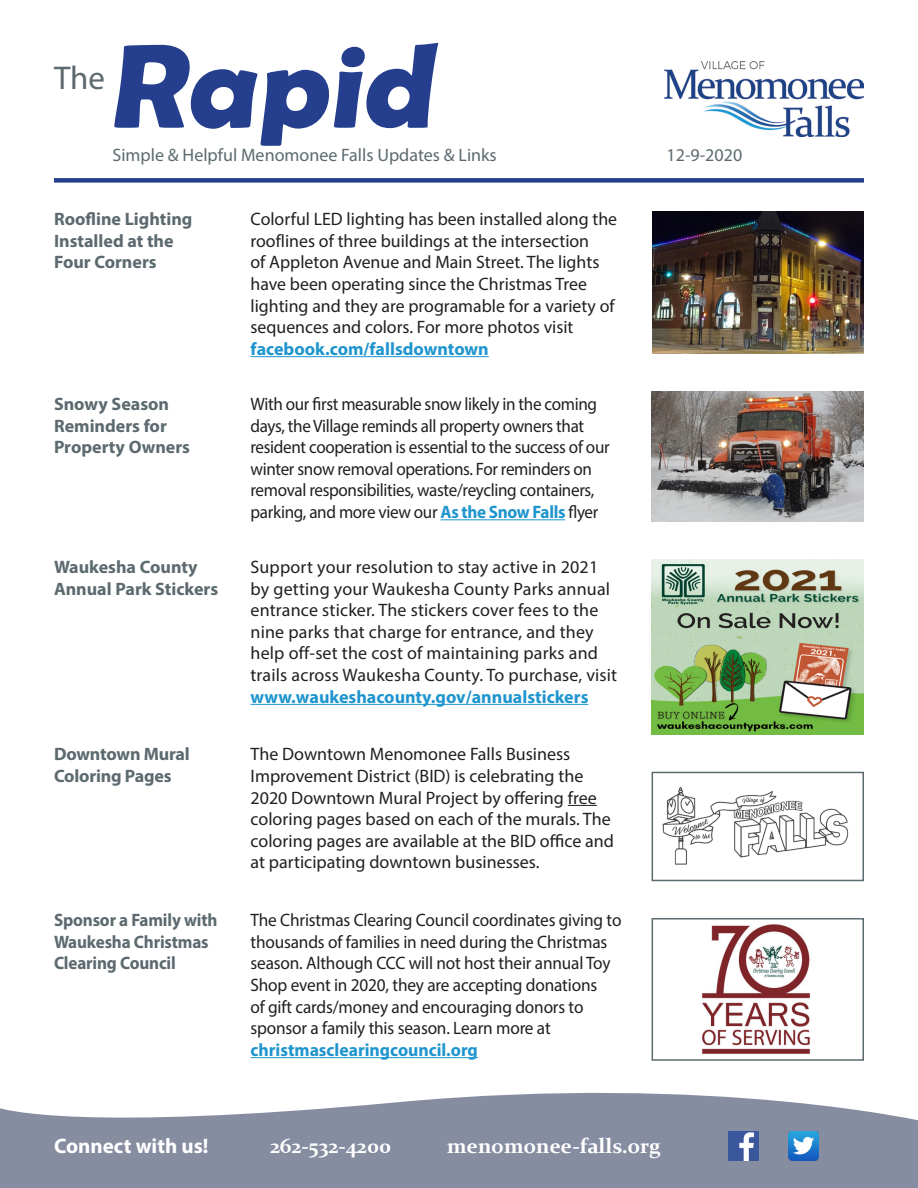
<style>
.page{position:relative;width:918px;height:1188px;background:#fff}
.page>*{position:absolute;margin:0;border:0;box-sizing:border-box;transform-origin:0 0}
.t1{font:700 120px "Berlin Sans FB Demi";color:#253f8e}
.t2{font:33px "Myriad Pro";color:#5c696e}
.t3{font:700 21px "Constantia";color:#fff}
.t4{font:700 21px "Myriad Pro";color:#fff}
.t5{font:18px/21.6px "Myriad Pro";color:#231f20}
.t6{font:18px/21.6px "Myriad Pro";letter-spacing:-.02em;color:#231f20;scale:.95 1}
.t7{font:18px/21.6px "Myriad Pro";color:#231f20;scale:.96 1}
.t8{font:700 18px "Myriad Pro";letter-spacing:-.005em;color:#5c6a6f}
.t9{font:700 18px "Myriad Pro";color:#1f95ce}
.t10{font:18px "Myriad Pro";color:#5c6a6f}
.t11{font:700 18px "Myriad Pro";letter-spacing:-.005em;color:#5c6a6f;scale:.95 1}
.s1{font-weight:700;color:#1f95ce}
</style>
<div class="page">
<img style="left:652px;top:391px;width:212px;height:130px">
<img style="left:665px;top:62px;width:199px;height:74px">
<div style="left:54px;top:178px;width:810px;height:5px;background:#253f8e"></div>
<hr style="left:441px;top:519px;width:124px;height:1px;background:#1f95ce">
<hr style="left:251px;top:704px;width:337px;height:1px;background:#1f95ce">
<img style="left:652px;top:559px;width:212px;height:176px">
<svg style="left:568px;top:805px;width:29px;height:1px"></svg>
<img style="left:662px;top:787px;width:187px;height:78px">
<img style="left:696px;top:798px;width:152px;height:67px">
<div style="left:652px;top:772px;width:212px;height:109px;border:2px solid #5c6b6f"></div>
<hr style="left:251px;top:356px;width:238px;height:1px;background:#1f95ce">
<svg style="left:0;top:1092px;width:918px;height:96px;background:#979dae"></svg>
<img style="left:728px;top:1131px;width:30px;height:29px">
<img style="left:789px;top:1131px;width:30px;height:29px">
<img style="left:652px;top:212px;width:212px;height:141px">
<hr style="left:251px;top:1057px;width:227px;height:1px;background:#1f95ce">
<img style="left:702px;top:924px;width:109px;height:130px">
<div style="left:652px;top:918px;width:212px;height:143px;border:2px solid #5c6b6f"></div>
<p class="t2" style="left:54px;top:58px;width:53px">The</p>
<p class="t1" style="left:109px;top:17px;width:341px">Rapid</p>
<p class="t10" style="left:112px;top:144px;width:386px">Simple &amp; Helpful Menomonee Falls Updates &amp; Links</p>
<p class="t8" style="left:54px;top:207px;width:140px">Roofline Lighting</p>
<p class="t8" style="left:54px;top:229px;width:121px">Installed at the</p>
<p class="t8" style="left:54px;top:251px;width:104px">Four Corners</p>
<p class="t5" style="left:251px;top:208px;width:368px">Colorful LED lighting has been installed along the rooflines of three buildings at the intersection<br>of Appleton Avenue and Main Street. The lights have been operating since the Christmas Tree lighting and they are programable for a variety of sequences and colors. For more photos visit</p>
<p class="t9" style="left:251px;top:337px;width:240px">facebook.com/fallsdowntown</p>
<p class="t8" style="left:54px;top:392px;width:117px">Snowy Season</p>
<p class="t8" style="left:54px;top:414px;width:114px">Reminders for</p>
<p class="t8" style="left:54px;top:435px;width:138px">Property Owners</p>
<p class="t6" style="left:251px;top:393px;width:380px">With our first measurable snow likely in the coming days, the Village reminds all property owners that resident cooperation is essential to the success of our winter snow removal operations. For reminders on removal responsibilities, waste/reycling containers, parking, and more view our <span class="s1">As the Snow Falls</span> flyer</p>
<p class="t8" style="left:54px;top:555px;width:145px">Waukesha County</p>
<p class="t8" style="left:54px;top:577px;width:166px">Annual Park Stickers</p>
<p class="t5" style="left:251px;top:556px;width:368px">Support your resolution to stay active in 2021 by getting your Waukesha County Parks annual entrance sticker. The stickers cover fees to the nine parks that charge for entrance, and they help off-set the cost of maintaining parks and trails across Waukesha County. To purchase, visit</p>
<p class="t9" style="left:251px;top:685px;width:339px">www.waukeshacounty.gov/annualstickers</p>
<p class="t8" style="left:54px;top:743px;width:137px">Downtown Mural</p>
<p class="t8" style="left:54px;top:764px;width:119px">Coloring Pages</p>
<p class="t5" style="left:251px;top:743px;width:365px">The Downtown Menomonee Falls Business Improvement District (BID) is celebrating the 2020 Downtown Mural Project by offering free coloring pages based on each of the murals. The coloring pages are available at the BID office and at participating downtown businesses.</p>
<p class="t11" style="left:54px;top:908px;width:174px">Sponsor a Family with</p>
<p class="t11" style="left:54px;top:930px;width:164px">Waukesha Christmas</p>
<p class="t11" style="left:54px;top:952px;width:130px">Clearing Council</p>
<p class="t7" style="left:251px;top:909px;width:388px">The Christmas Clearing Council coordinates giving to thousands of families in need during the Christmas season. Although CCC will not host their annual Toy Shop event in 2020, they are accepting donations<br>of gift cards/money and encouraging donors to sponsor a family this season. Learn more at</p>
<p class="t9" style="left:251px;top:1038px;width:229px">christmasclearingcouncil.org</p>
<p class="t10" style="left:667px;top:144px;width:77px">12-9-2020</p>
<p class="t4" style="left:54px;top:1132px;width:156px">Connect with us!</p>
<p class="t3" style="left:270px;top:1131px;width:123px">262-532-4200</p>
<p class="t3" style="left:447px;top:1131px;width:215px">menomonee-falls.org</p>
</div>
